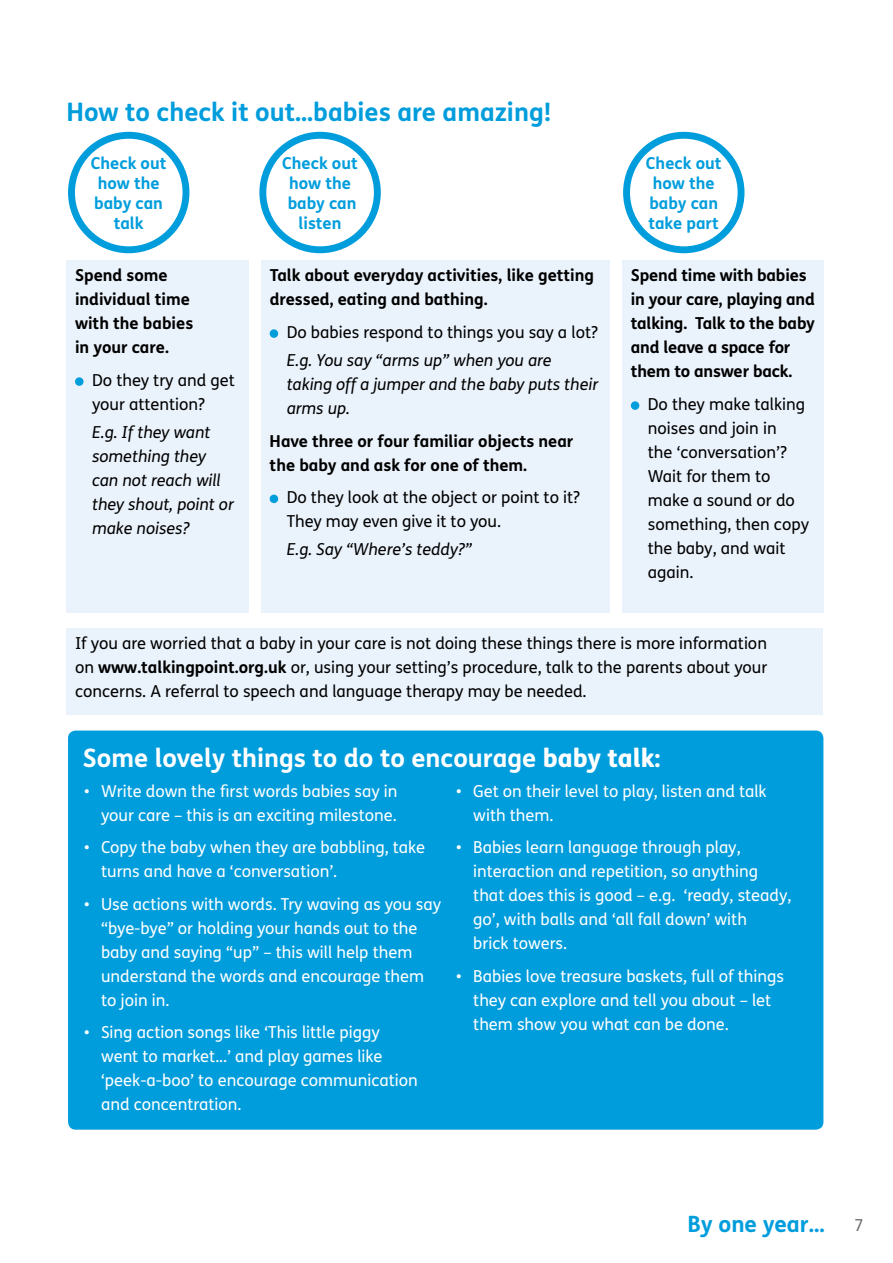
<style>
.page{position:relative;width:893px;height:1263px;background:#fff}
.page>*{position:absolute;margin:0;border:0;box-sizing:border-box;transform-origin:0 0}
.t1{font:700 25.5px "FS Me";color:#fff}
.t2{font:700 25.5px "FS Me";color:#009ddc}
.t3{font:700 22.5px "FS Me";color:#009ddc}
.t4{font:16.5px/24px "FS Me";color:#fff}
.t5{font:16.5px/24px "FS Me";color:#000}
.t6{font:700 16.5px/24px "FS Me";color:#000}
.t7{font:italic 16.5px/24px "FS Me";color:#000}
.t8{font:700 16.5px/19.8px "FS Me";color:#009ddc;text-align:center}
.t9{font:16.5px "FS Me";color:#6d6e71}
.s1{font-weight:700}
.s2{font-family:"FS Me Heavy";font-weight:400}
</style>
<div class="page">
<div style="left:67px;top:260px;width:182px;height:353px;background:#eaf2fb"></div>
<div style="left:75px;top:377px;width:9px;height:9px;background:#009ddc;border-radius:50%"></div>
<div style="left:261px;top:260px;width:349px;height:353px;background:#eaf2fb"></div>
<div style="left:270px;top:329px;width:8px;height:9px;background:#009ddc;border-radius:50%"></div>
<div style="left:270px;top:495px;width:8px;height:8px;background:#009ddc;border-radius:50%"></div>
<div style="left:622px;top:260px;width:201px;height:353px;background:#eaf2fb"></div>
<div style="left:631px;top:401px;width:8px;height:9px;background:#009ddc;border-radius:50%"></div>
<div style="left:67px;top:628px;width:756px;height:86px;background:#eaf2fb"></div>
<div style="left:67px;top:730px;width:757px;height:400px;background:#009ddc;border-radius:9px"></div>
<div style="left:67px;top:729px;width:758px;height:402px;border:2px solid #fff;border-radius:9px"></div>
<div style="left:623px;top:132px;width:121px;height:121px;border:7px solid #009ddc;border-radius:50%"></div>
<div style="left:259px;top:132px;width:122px;height:121px;border:7px solid #009ddc;border-radius:50%"></div>
<div style="left:68px;top:132px;width:121px;height:121px;border:7px solid #009ddc;border-radius:50%"></div>
<h1 class="t2" style="left:67px;top:92px;width:486px">How to check it out...babies are amazing!</h1>
<p class="t8" style="left:91px;top:153px;width:77px">Check out how the baby can talk</p>
<p class="t8" style="left:282px;top:153px;width:77px">Check out how the baby can listen</p>
<p class="t8" style="left:646px;top:153px;width:77px;text-align:left">Check out how the baby can take part</p>
<p class="t6" style="left:75px;top:263px;width:120px">Spend some individual time with the babies in your care.</p>
<p class="t5" style="left:92px;top:368px;width:144px">Do they try and get your attention?</p>
<p class="t7" style="left:92px;top:420px;width:143px">E.g. If they want something they can not reach will they shout, point or make noises?</p>
<p class="t6" style="left:270px;top:263px;width:326px">Talk about everyday activities, like getting dressed, eating and bathing.</p>
<p class="t5" style="left:287px;top:320px;width:313px">Do babies respond to things you say a lot?</p>
<p class="t7" style="left:287px;top:348px;width:313px">E.g. You say “arms up” when you are taking off a jumper and the baby puts their arms up.</p>
<p class="t6" style="left:270px;top:428px;width:305px">Have three or four familiar objects near the baby and ask for one of them.</p>
<p class="t5" style="left:287px;top:485px;width:295px">Do they look at the object or point to it?<br>They may even give it to you.</p>
<p class="t7" style="left:287px;top:537px;width:187px">E.g. Say “Where’s teddy?”</p>
<p class="t6" style="left:631px;top:263px;width:186px">Spend time with babies in your care, playing and talking. Talk to the baby and leave a space for them to answer back.</p>
<p class="t5" style="left:648px;top:392px;width:163px">Do they make talking noises and join in<br>the ‘conversation’?<br>Wait for them to make a sound or do something, then copy the baby, and wait again.</p>
<p class="t5" style="left:75px;top:631px;width:694px;text-align:justify">If you are worried that a baby in your care is not doing these things there is more information on <span class="s1">www.talkingpoint.org.uk</span> or, using your setting’s procedure, talk to the parents about your concerns. A referral to speech and language therapy may be needed.</p>
<h1 class="t1" style="left:83px;top:738px;width:579px">Some lovely things to do to encourage <span class="s2">baby talk</span>:</h1>
<p class="t4" style="left:84px;top:779px;width:315px;text-align:right">• Write down the first words babies say in your care – this is an exciting milestone.</p>
<p class="t4" style="left:101px;top:835px;width:326px;text-indent:-17px">• Copy the baby when they are babbling, take turns and have a ‘conversation’.</p>
<p class="t4" style="left:101px;top:892px;width:341px;text-indent:-17px">• Use actions with words. Try waving as you say “bye-bye” or holding your hands out to the baby and saying “up” – this will help them understand the words and encourage them to join in.</p>
<p class="t4" style="left:101px;top:1020px;width:318px;text-indent:-17px">• Sing action songs like ‘This little piggy went to market...’ and play games like ‘peek-a-boo’ to encourage communication and concentration.</p>
<p class="t4" style="left:473px;top:779px;width:295px;text-indent:-17px">• Get on their level to play, listen and talk with them.</p>
<p class="t4" style="left:473px;top:835px;width:320px;text-indent:-17px">• Babies learn language through play, interaction and repetition, so anything that does this is good – e.g. ‘ready, steady, go’, with balls and ‘all fall down’ with<br>brick towers.</p>
<p class="t4" style="left:473px;top:964px;width:312px;text-indent:-17px">• Babies love treasure baskets, full of things they can explore and tell you about – let them show you what can be done.</p>
<h2 class="t3" style="left:687px;top:1207px;width:139px">By one year...</h2>
<p class="t9" style="left:854px;top:1213px;width:11px">7</p>
</div>
